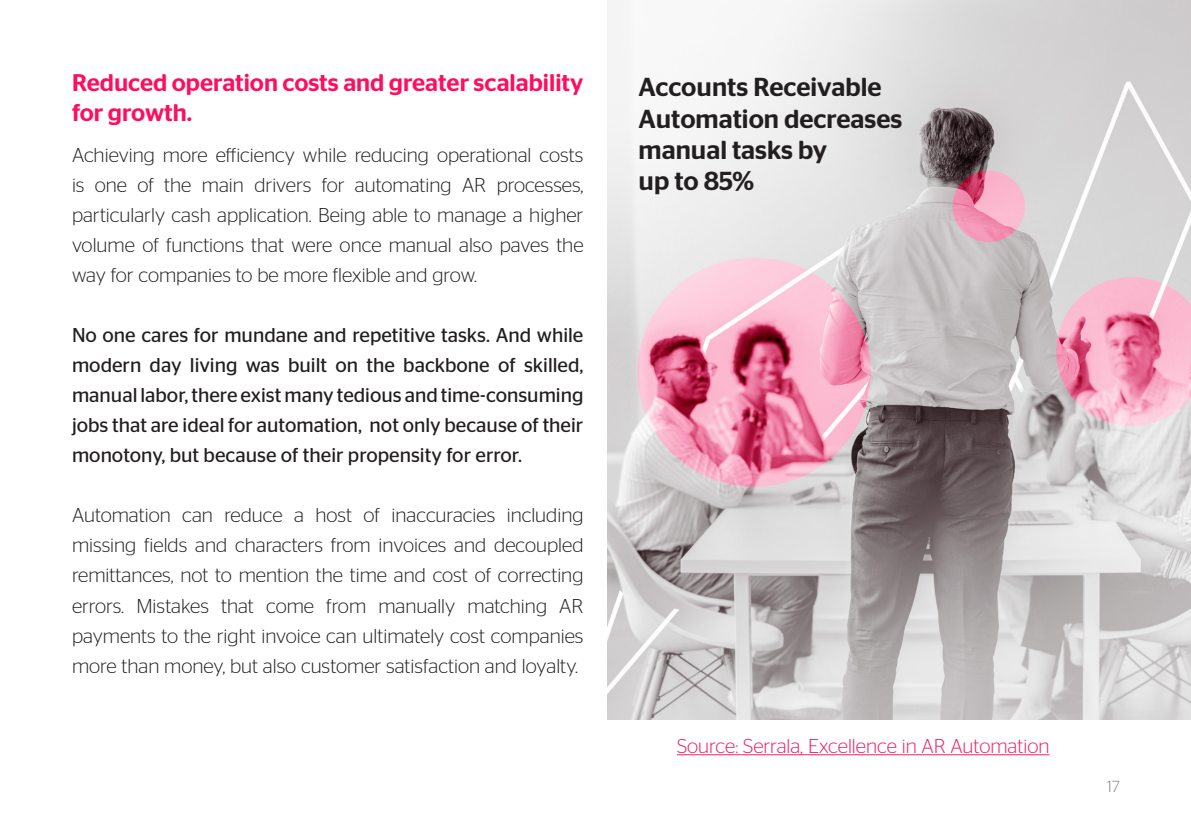
<style>
.page{position:relative;width:1191px;height:840px;background:#fff}
.page>*{position:absolute;margin:0;border:0;box-sizing:border-box;transform-origin:0 0}
.t1{font:500 26px/31.2px "Stag Sans";color:#231f20}
.t2{font:500 24px/30px "Stag Sans";color:#ff0d5e}
.t3{font:300 20px/30px "Stag Sans";color:#231f20;text-align:justify}
.t4{font:20px/30px "Stag Sans";color:#231f20;text-align:justify}
.t5{font:300 20px "Stag Sans";color:#ed1e60}
.t6{font:300 16px "Stag Sans";color:#808285}
</style>
<div class="page">
<img style="left:607px;top:0;width:584px;height:719px">
<hr style="left:677px;top:754px;width:372px;height:1px;background:#ed1e60">
<p class="t2" style="left:72px;top:68px;width:513px">Reduced operation costs and greater scalability for growth.</p>
<p class="t3" style="left:72px;top:140px;width:513px">Achieving more efficiency while reducing operational costs is one of the main drivers for automating AR processes, particularly cash application. Being able to manage a higher volume of functions that were once manual also paves the way for companies to be more flexible and grow.</p>
<p class="t4" style="left:72px;top:320px;width:513px">No one cares for mundane and repetitive tasks. And while modern day living was built on the backbone of skilled, manual labor, there exist many tedious and time-consuming jobs that are ideal for automation, not only because of their monotony, but because of their propensity for error.</p>
<p class="t3" style="left:72px;top:500px;width:513px">Automation can reduce a host of inaccuracies including missing fields and characters from invoices and decoupled remittances, not to mention the time and cost of correcting errors. Mistakes that come from manually matching AR payments to the right invoice can ultimately cost companies more than money, but also customer satisfaction and loyalty.</p>
<p class="t1" style="left:639px;top:72px;width:245px">Accounts Receivable</p>
<p class="t1" style="left:639px;top:103px;width:265px">Automation decreases manual tasks by</p>
<p class="t1" style="left:639px;top:165px;width:117px">up to 85%</p>
<p class="t5" style="left:677px;top:734px;width:374px">Source: Serrala, Excellence in AR Automation</p>
<p class="t6" style="left:1107px;top:778px;width:14px">17</p>
</div>
